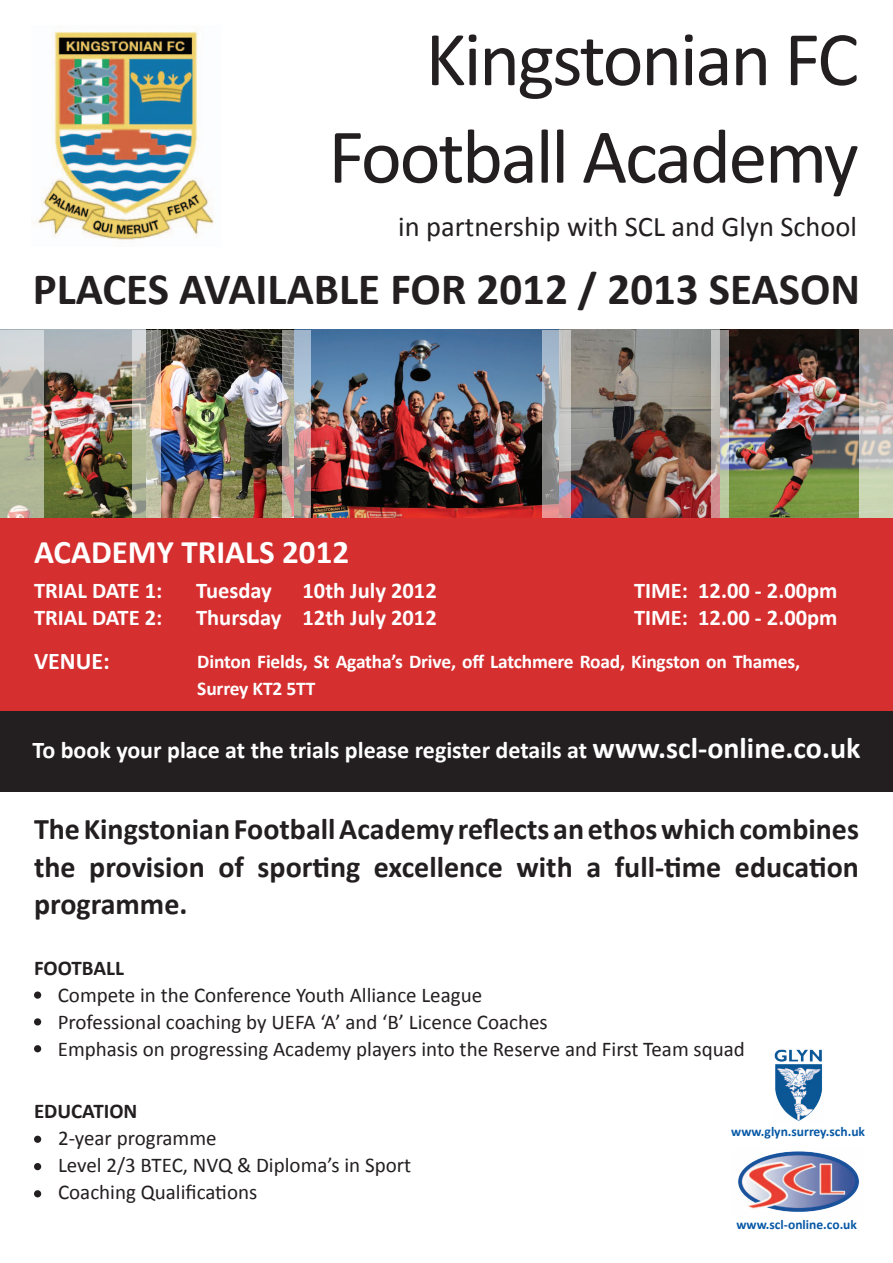
<style>
.page{position:relative;width:893px;height:1263px;background:#fff}
.page>*{position:absolute;margin:0;border:0;box-sizing:border-box;transform-origin:0 0}
.Main_Heading{font:78px "Calibri";letter-spacing:-.03em;color:#231f20}
.t1{font:700 45px "Calibri";color:#231f20}
.Paragraph_Style_1{font:700 33px "Calibri";color:#fff}
.Intro_Text{font:700 30px/37.5px "Calibri";color:#231f20;text-align:justify}
.t2{font:28.5px "Calibri";color:#231f20}
.Front_Text_Bullets{font:700 24px "Calibri";color:#fff}
.Paragraph_Style_1-2{font:700 24px "Calibri";color:#fff}
.Paragraph_Style_1-3{font:700 22.5px "Calibri";color:#fff}
.Front_Text_Bullets-2{font:21px "Calibri";color:#231f20}
.Front_Text_Bullets-3{font:700 21px "Calibri";color:#231f20}
.Paragraph_Style_1-4{font:700 19.5px/27px "Calibri";letter-spacing:-.01em;color:#fff}
.Front_Text_Bullets-4{font:700 13.5px "Calibri";color:#0758a6}
.s1{font-size:30px}
</style>
<div class="page">
<img style="left:571px;top:330px;width:140px;height:188px">
<img style="left:161px;top:330px;width:121px;height:188px">
<img style="left:311px;top:330px;width:232px;height:188px">
<svg style="left:282px;top:330px;width:29px;height:188px;background:#b0a7a7"></svg>
<svg style="left:543px;top:330px;width:28px;height:188px;background:#ada9ad"></svg>
<img style="left:728px;top:330px;width:131px;height:188px">
<img style="left:44px;top:330px;width:89px;height:188px">
<svg style="left:859px;top:330px;width:34px;height:188px;background:#bebcb3"></svg>
<svg style="left:133px;top:330px;width:28px;height:188px;background:#b6b4a4"></svg>
<svg style="left:711px;top:330px;width:17px;height:188px;background:#b5ada7"></svg>
<svg style="left:0;top:330px;width:44px;height:188px;background:#bcbbac"></svg>
<div style="left:0;top:518px;width:893px;height:267px;background:#d52f30"></div>
<div style="left:34px;top:991px;width:7px;height:8px;background:#231f20;border-radius:50%"></div>
<div style="left:34px;top:1018px;width:7px;height:7px;background:#231f20;border-radius:50%"></div>
<div style="left:34px;top:1045px;width:7px;height:7px;background:#231f20;border-radius:50%"></div>
<div style="left:34px;top:1163px;width:7px;height:7px;background:#231f20;border-radius:50%"></div>
<div style="left:34px;top:1136px;width:7px;height:7px;background:#231f20;border-radius:50%"></div>
<img style="left:738px;top:1151px;width:121px;height:61px">
<div style="left:34px;top:1190px;width:7px;height:7px;background:#231f20;border-radius:50%"></div>
<img style="left:774px;top:1049px;width:48px;height:72px">
<img style="left:37px;top:31px;width:177px;height:212px">
<div style="left:0;top:711px;width:893px;height:81px;background:#231f20"></div>
<p class="Main_Heading" style="left:425px;top:10px;width:435px">Kingstonian FC</p>
<p class="Main_Heading" style="left:328px;top:107px;width:532px">Football Academy</p>
<p class="t2" style="left:398px;top:209px;width:460px">in partnership with SCL and Glyn School</p>
<p class="t1" style="left:33px;top:260px;width:829px">PLACES AVAILABLE FOR 2012 / 2013 SEASON</p>
<p class="Paragraph_Style_1" style="left:34px;top:531px;width:317px">ACADEMY TRIALS 2012</p>
<p class="Paragraph_Style_1-3" style="left:34px;top:576px;width:130px">TRIAL DATE 1:</p>
<p class="Paragraph_Style_1-3" style="left:196px;top:576px;width:77px">Tuesday</p>
<p class="Paragraph_Style_1-3" style="left:303px;top:576px;width:136px">10th July 2012</p>
<p class="Paragraph_Style_1-3" style="left:634px;top:576px;width:205px">TIME: 12.00 - 2.00pm</p>
<p class="Paragraph_Style_1-3" style="left:34px;top:603px;width:130px">TRIAL DATE 2:</p>
<p class="Paragraph_Style_1-3" style="left:196px;top:603px;width:242px">Thursday 12th July 2012</p>
<p class="Paragraph_Style_1-3" style="left:634px;top:603px;width:205px">TIME: 12.00 - 2.00pm</p>
<p class="Paragraph_Style_1-2" style="left:34px;top:646px;width:77px">VENUE:</p>
<p class="Paragraph_Style_1-4" style="left:197px;top:648px;width:604px">Dinton Fields, St Agatha’s Drive, off Latchmere Road, Kingston on Thames,<br>Surrey KT2 5TT</p>
<p class="Front_Text_Bullets" style="left:33px;top:735px;width:830px">To book your place at the trials please register details at <span class="s1">www.scl-online.co.uk</span></p>
<p class="Intro_Text" style="left:34px;top:811px;width:826px">The Kingstonian Football Academy reflects an ethos which combines the provision of sporting excellence with a full-time education programme.</p>
<p class="Front_Text_Bullets-3" style="left:34px;top:954px;width:91px">FOOTBALL</p>
<p class="Front_Text_Bullets-2" style="left:58px;top:981px;width:426px">Compete in the Conference Youth Alliance League</p>
<p class="Front_Text_Bullets-2" style="left:58px;top:1008px;width:492px">Professional coaching by UEFA ‘A’ and ‘B’ Licence Coaches</p>
<p class="Front_Text_Bullets-2" style="left:58px;top:1035px;width:689px">Emphasis on progressing Academy players into the Reserve and First Team squad</p>
<p class="Front_Text_Bullets-3" style="left:34px;top:1098px;width:105px">EDUCATION</p>
<p class="Front_Text_Bullets-2" style="left:58px;top:1125px;width:160px">2-year programme</p>
<p class="Front_Text_Bullets-2" style="left:58px;top:1152px;width:355px">Level 2/3 BTEC, NVQ &amp; Diploma’s in Sport</p>
<p class="Front_Text_Bullets-2" style="left:58px;top:1179px;width:201px">Coaching Qualifications</p>
<p class="Front_Text_Bullets-4" style="left:731px;top:1123px;width:135px">www.glyn.surrey.sch.uk</p>
<p class="Front_Text_Bullets-4" style="left:736px;top:1216px;width:122px">www.scl-online.co.uk</p>
</div>
